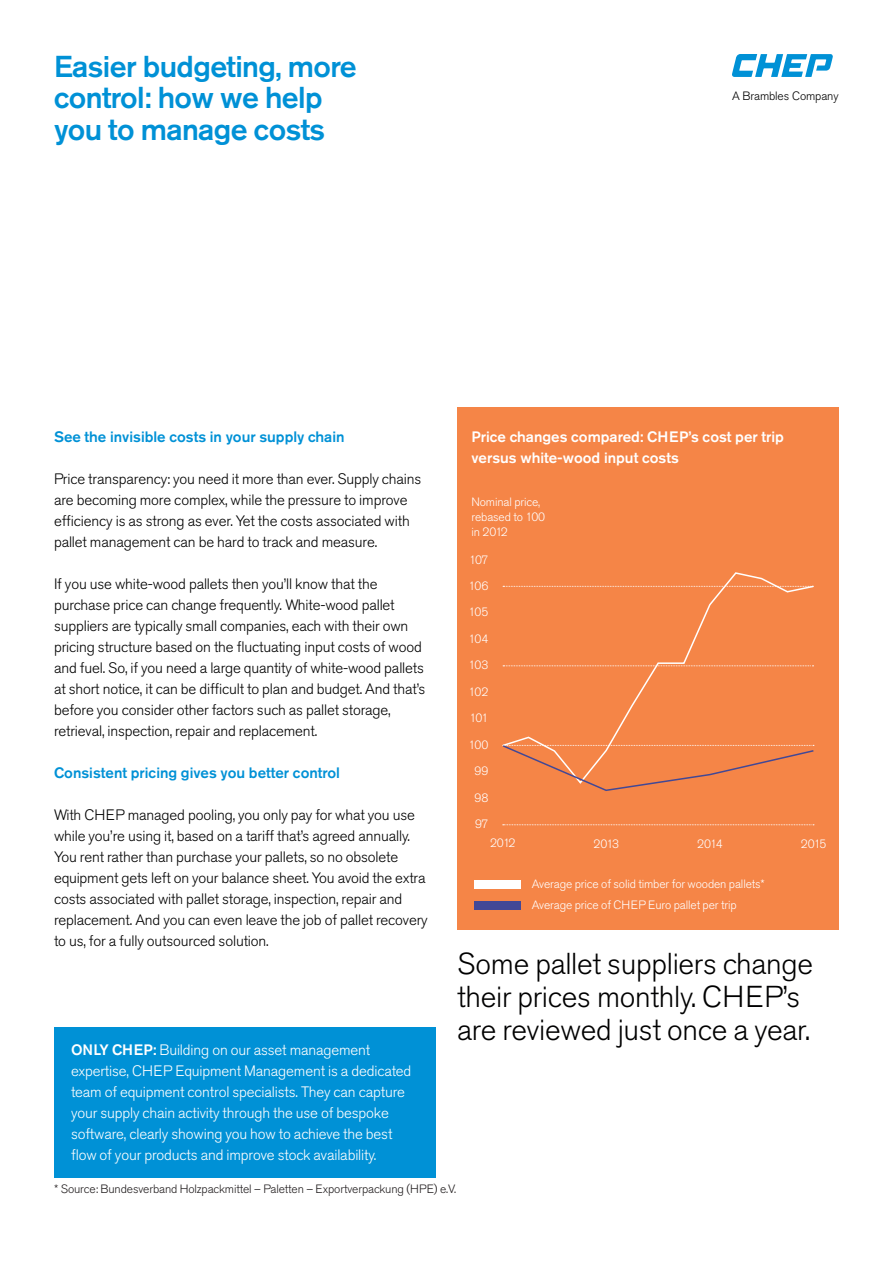
<style>
.page{position:relative;width:893px;height:1263px;background:#fff}
.page>*{position:absolute;margin:0;border:0;box-sizing:border-box;transform-origin:0 0}
.t1{font:300 30px/33px "Akzidenz Grotesk Pro";letter-spacing:-.01em;color:#000001}
.t2{font:500 30px/31.5px "Akzidenz Grotesk Pro";letter-spacing:-.02em;color:#0091d6}
.t3{font:300 15px/21px "Akzidenz Grotesk Pro";letter-spacing:-.01em;color:#000001}
.t4{font:300 15px/21px "Akzidenz Grotesk Pro";letter-spacing:-.01em;color:#fff}
.t5{font:500 15px "Akzidenz Grotesk Pro";color:#0091d6}
.t6{font:500 15px/21px "Akzidenz Grotesk Pro";color:#fff}
.t7{font:300 12px/15px "Akzidenz Grotesk Pro";letter-spacing:-.01em;color:#fff}
.t8{font:300 12px "Akzidenz Grotesk Pro";letter-spacing:-.01em;color:#231f20}
.t9{font:300 12px "Akzidenz Grotesk Pro";letter-spacing:-.01em;color:#000001}
.s1{font-weight:500}
</style>
<div class="page">
<svg style="left:732px;top:54px;width:101px;height:23px"></svg>
<div style="left:54px;top:1027px;width:382px;height:150px;background:#0091d6"></div>
<div style="left:457px;top:407px;width:382px;height:522px;background:#f58547"></div>
<div style="left:474px;top:880px;width:46px;height:9px;background:#fff"></div>
<div style="left:474px;top:901px;width:46px;height:9px;background:#424896"></div>
<svg style="left:503px;top:824px;width:311px;height:1px"></svg>
<svg style="left:502px;top:572px;width:312px;height:172px"></svg>
<svg style="left:502px;top:744px;width:313px;height:47px"></svg>
<h1 class="t2" style="left:54px;top:50px;width:304px">Easier budgeting, more control: how we help you to manage costs</h1>
<p class="t9" style="left:732px;top:88px;width:108px">A Brambles Company</p>
<p class="t5" style="left:54px;top:427px;width:292px">See the invisible costs in your supply chain</p>
<p class="t3" style="left:54px;top:468px;width:369px">Price transparency: you need it more than ever. Supply chains are becoming more complex, while the pressure to improve efficiency is as strong as ever. Yet the costs associated with pallet management can be hard to track and measure.</p>
<p class="t3" style="left:54px;top:573px;width:373px">If you use white-wood pallets then you’ll know that the purchase price can change frequently. White-wood pallet suppliers are typically small companies, each with their own pricing structure based on the fluctuating input costs of wood and fuel. So, if you need a large quantity of white-wood pallets at short notice, it can be difficult to plan and budget. And that’s before you consider other factors such as pallet storage, retrieval, inspection, repair and replacement.</p>
<p class="t5" style="left:54px;top:763px;width:288px">Consistent pricing gives you better control</p>
<p class="t3" style="left:54px;top:804px;width:375px">With CHEP managed pooling, you only pay for what you use while you’re using it, based on a tariff that’s agreed annually.<br>You rent rather than purchase your pallets, so no obsolete equipment gets left on your balance sheet. You avoid the extra costs associated with pallet storage, inspection, repair and replacement. And you can even leave the job of pallet recovery to us, for a fully outsourced solution.</p>
<p class="t4" style="left:71px;top:1039px;width:342px"><span class="s1">ONLY CHEP:</span> Building on our asset management expertise, CHEP Equipment Management is a dedicated team of equipment control specialists. They can capture your supply chain activity through the use of bespoke software, clearly showing you how to achieve the best flow of your products and improve stock availability.</p>
<p class="t6" style="left:471px;top:426px;width:314px">Price changes compared: CHEP’s cost per trip versus white-wood input costs</p>
<p class="t7" style="left:471px;top:495px;width:75px">Nominal price, rebased to 100 in 2012</p>
<p class="t7" style="left:469px;top:552px;width:21px">107</p>
<p class="t7" style="left:468px;top:578px;width:22px">106</p>
<p class="t7" style="left:469px;top:605px;width:21px">105</p>
<p class="t7" style="left:469px;top:631px;width:21px">104</p>
<p class="t7" style="left:469px;top:658px;width:21px">103</p>
<p class="t7" style="left:469px;top:684px;width:21px">102</p>
<p class="t7" style="left:469px;top:711px;width:21px">101</p>
<p class="t7" style="left:469px;top:737px;width:21px">100</p>
<p class="t7" style="left:474px;top:764px;width:16px">99</p>
<p class="t7" style="left:474px;top:790px;width:16px">98</p>
<p class="t7" style="left:475px;top:817px;width:15px">97</p>
<p class="t7" style="left:490px;top:836px;width:27px">2012</p>
<p class="t7" style="left:594px;top:836px;width:27px">2013</p>
<p class="t7" style="left:697px;top:836px;width:27px">2014</p>
<p class="t7" style="left:801px;top:836px;width:27px">2015</p>
<p class="t7" style="left:532px;top:876px;width:234px">Average price of solid timber for wooden pallets*</p>
<p class="t7" style="left:532px;top:897px;width:206px">Average price of CHEP Euro pallet per trip</p>
<h1 class="t1" style="left:457px;top:947px;width:358px">Some pallet suppliers change their prices monthly. CHEP’s are reviewed just once a year.</h1>
<p class="t8" style="left:54px;top:1181px;width:404px">* Source: Bundesverband Holzpackmittel – Paletten – Exportverpackung (HPE) e.V.</p>
</div>
